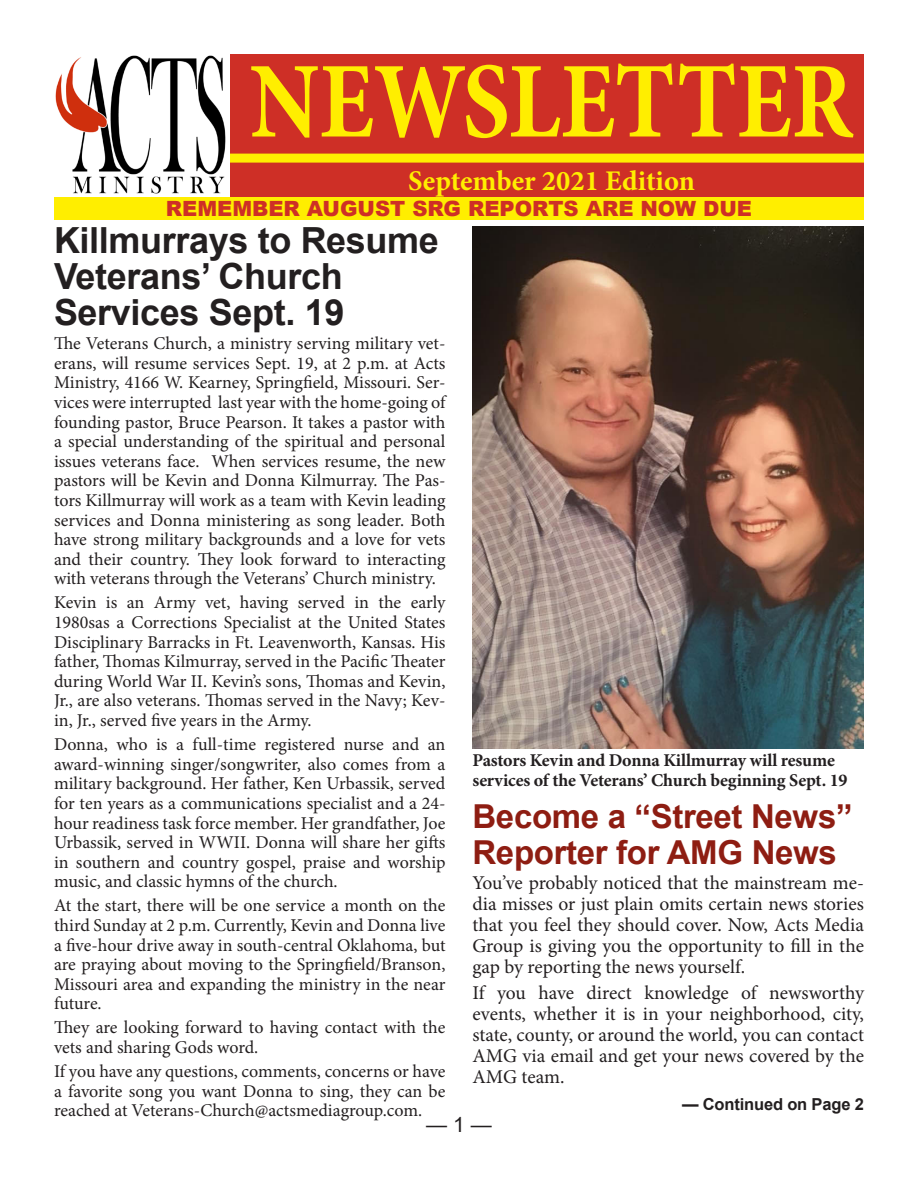
<style>
.page{position:relative;width:918px;height:1188px;background:#fff}
.page>*{position:absolute;margin:0;border:0;box-sizing:border-box;transform-origin:0 0}
.t1{font:700 108px "Minion Pro";color:#fe0;scale:.87 1}
._02_ANL_Headline{font:700 36px/36.2px "Arial";letter-spacing:-.01em;color:#231f20}
._02_ANL_Headline-2{font:700 33px/36px "Arial";letter-spacing:-.01em;color:#8e1d12}
.t2{font:700 28.5px "Minion Pro";color:#fe0}
.t3{font:900 21px "Arial";color:#ce2f26}
._01_ANL_Body_Copy{font:21px "Arial";color:#231f20}
._01_ANL_Body_Copy-2{font:19.5px/21px "Minion Pro";color:#231f20;text-align:justify}
._01_ANL_Body_Copy-3{font:18px/19.6px "Minion Pro";letter-spacing:-.005em;color:#231f20;text-align:justify}
._04_ANL_Cutline{font:700 18px/19.5px "Minion Pro";letter-spacing:-.01em;color:#231f20}
._02_ANL_Headline-3{font:700 16.5px "Arial";letter-spacing:-.01em;color:#231f20}
</style>
<div class="page">
<div style="left:54px;top:54px;width:810px;height:165px;background:#ce2f26"></div>
<div style="left:54px;top:197px;width:810px;height:23px;background:#fe0"></div>
<div style="left:225px;top:154px;width:639px;height:9px;background:#fe0"></div>
<img style="left:54px;top:54px;width:176px;height:142px">
<img style="left:472px;top:227px;width:392px;height:522px">
<p class="t1" style="left:250px;top:26px;width:695px">NEWSLETTER</p>
<p class="t2" style="left:408px;top:161px;width:288px">September 2021 Edition</p>
<p class="t3" style="left:166px;top:194px;width:588px">REMEMBER AUGUST SRG REPORTS ARE NOW DUE</p>
<p class="_02_ANL_Headline" style="left:54px;top:223px;width:386px">Killmurrays to Resume<br>Veterans’ Church<br>Services Sept. 19</p>
<p class="_01_ANL_Body_Copy-3" style="left:54px;top:334px;width:393px">The Veterans Church, a ministry serving military vet&shy;erans, will resume services Sept. 19, at 2 p.m. at Acts Ministry, 4166 W. Kearney, Springfield, Missouri. Ser&shy;vices were interrupted last year with the home-going of founding pastor, Bruce Pearson. It takes a pastor with a special understanding of the spiritual and personal issues veterans face. When services resume, the new pastors will be Kevin and Donna Kilmurray. The Pas&shy;tors Killmurray will work as a team with Kevin leading services and Donna ministering as song leader. Both have strong military backgrounds and a love for vets and their country. They look forward to interacting with veterans through the Veterans’ Church ministry.</p>
<p class="_01_ANL_Body_Copy-3" style="left:54px;top:593px;width:393px">Kevin is an Army vet, having served in the early 1980sas a Corrections Specialist at the United States Disciplinary Barracks in Ft. Leavenworth, Kansas. His father, Thomas Kilmurray, served in the Pacific Theater during World War II. Kevin’s sons, Thomas and Kevin, Jr., are also veterans. Thomas served in the Navy; Kev&shy;in, Jr., served five years in the Army.</p>
<p class="_01_ANL_Body_Copy-3" style="left:54px;top:735px;width:393px">Donna, who is a full-time registered nurse and an award-winning singer/songwriter, also comes from a military background. Her father, Ken Urbassik, served for ten years as a communications specialist and a 24- hour readiness task force member. Her grandfather, Joe Urbassik, served in WWII. Donna will share her gifts in southern and country gospel, praise and worship music, and classic hymns of the church.</p>
<p class="_01_ANL_Body_Copy-3" style="left:54px;top:896px;width:393px">At the start, there will be one service a month on the third Sunday at 2 p.m. Currently, Kevin and Donna live a five-hour drive away in south-central Oklahoma, but are praying about moving to the Springfield/Branson, Missouri area and expanding the ministry in the near future.</p>
<p class="_01_ANL_Body_Copy-3" style="left:54px;top:1018px;width:393px">They are looking forward to having contact with the vets and sharing Gods word.</p>
<p class="_01_ANL_Body_Copy-3" style="left:54px;top:1062px;width:393px">If you have any questions, comments, concerns or have a favorite song you want Donna to sing, they can be reached at Veterans-Church@actsmediagroup.com.</p>
<p class="_04_ANL_Cutline" style="left:472px;top:751px;width:377px">Pastors Kevin and Donna Killmurray will resume services of the Veterans’ Church beginning Sept. 19</p>
<p class="_02_ANL_Headline-2" style="left:472px;top:799px;width:382px">Become a “Street News”<br>Reporter for AMG News</p>
<p class="_01_ANL_Body_Copy-2" style="left:472px;top:873px;width:393px">You’ve probably noticed that the mainstream me&shy;dia misses or just plain omits certain news stories that you feel they should cover. Now, Acts Media Group is giving you the opportunity to fill in the gap by reporting the news yourself.</p>
<p class="_01_ANL_Body_Copy-2" style="left:472px;top:982px;width:393px">If you have direct knowledge of newsworthy events, whether it is in your neighborhood, city, state, county, or around the world, you can contact AMG via email and get your news covered by the AMG team.</p>
<p class="_02_ANL_Headline-3" style="left:682px;top:1093px;width:183px">— Continued on Page 2</p>
<p class="_01_ANL_Body_Copy" style="left:426px;top:1110px;width:67px">— 1 —</p>
</div>
